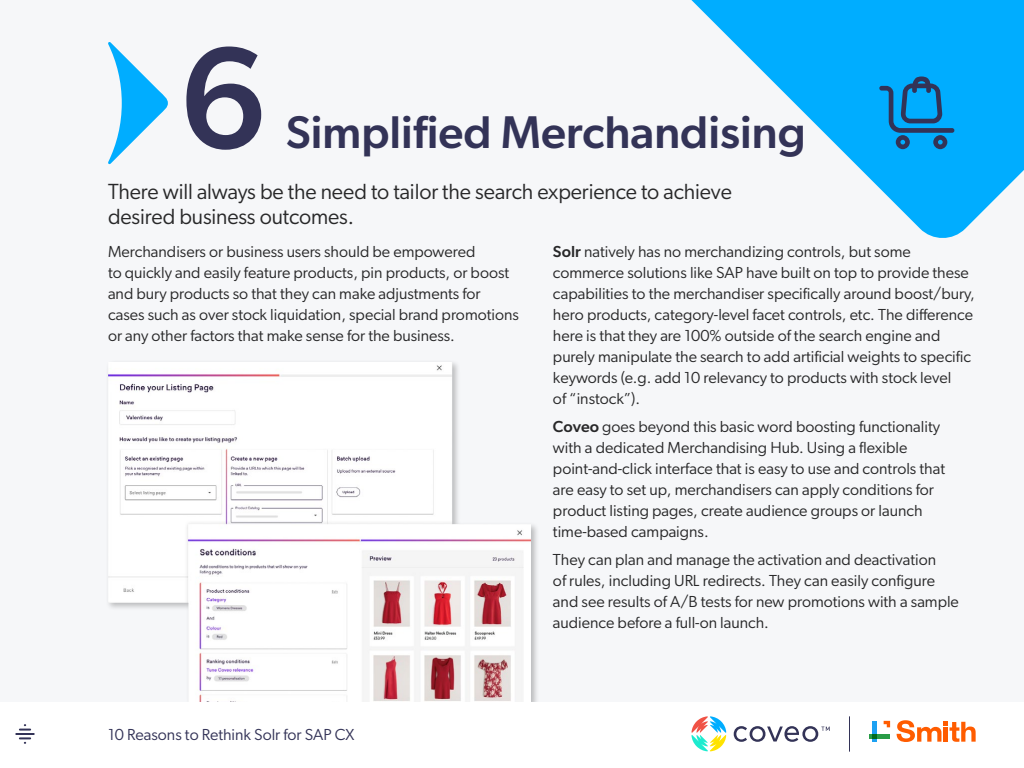
<style>
.page{position:relative;width:1024px;height:768px;background:#fff}
.page>*{position:absolute;margin:0;border:0;box-sizing:border-box;transform-origin:0 0}
.t1{font:500 145px "Gibson";color:#333357}
.t2{font:500 46px "Gibson";color:#333357}
.t3{font:22px/25px "Gibson";letter-spacing:-.005em;color:#282829}
.t4{font:16px/21px "Gibson";color:#282829}
.t5{font:16px "Gibson";color:#333357}
.s1{font-weight:500}
</style>
<div class="page">
<div style="left:0;top:0;width:1024px;height:702px;background:#f6f7f9"></div>
<svg style="left:691px;top:0;width:333px;height:238px;fill:#00adff"></svg>
<svg style="left:879px;top:76px;width:75px;height:73px;background:#0e8bd0"></svg>
<div style="left:106px;top:359px;width:434px;height:351px;background:#000;opacity:.25"></div>
<img style="left:108px;top:362px;width:423px;height:340px">
<div style="left:0;top:702px;width:1024px;height:66px;background:#fff"></div>
<svg style="left:16px;top:724px;width:18px;height:20px"></svg>
<svg style="left:734px;top:726px;width:96px;height:16px"></svg>
<svg style="left:692px;top:716px;width:34px;height:35px"></svg>
<hr style="left:849px;top:716px;width:1px;height:36px;background:#333357">
<svg style="left:884px;top:721px;width:6px;height:6px"></svg>
<hr style="left:873px;top:721px;width:4px;height:13px;background:#1da1f2">
<hr style="left:877px;top:734px;width:13px;height:4px;background:#299c47">
<svg style="left:869px;top:734px;width:8px;height:8px"></svg>
<svg style="left:897px;top:720px;width:79px;height:22px"></svg>
<svg style="left:108px;top:42px;width:60px;height:123px"></svg>
<h1 class="t1" style="left:179px;top:11px;width:89px">6</h1>
<h2 class="t2" style="left:286px;top:105px;width:521px">Simplified Merchandising</h2>
<h3 class="t3" style="left:108px;top:179px;width:625px">There will always be the need to tailor the search experience to achieve desired business outcomes.</h3>
<p class="t4" style="left:108px;top:241px;width:412px">Merchandisers or business users should be empowered<br>to quickly and easily feature products, pin products, or boost and bury products so that they can make adjustments for cases such as over stock liquidation, special brand promotions or any other factors that make sense for the business.</p>
<p class="t4" style="left:553px;top:241px;width:423px"><span class="s1">Solr</span> natively has no merchandizing controls, but some commerce solutions like SAP have built on top to provide these capabilities to the merchandiser specifically around boost/bury, hero products, category-level facet controls, etc. The difference here is that they are 100% outside of the search engine and purely manipulate the search to add artificial weights to specific keywords (e.g. add 10 relevancy to products with stock level<br>of “instock”).</p>
<p class="t4" style="left:553px;top:416px;width:394px"><span class="s1">Coveo</span> goes beyond this basic word boosting functionality with a dedicated Merchandising Hub. Using a flexible point-and-click interface that is easy to use and controls that are easy to set up, merchandisers can apply conditions for product listing pages, create audience groups or launch time-based campaigns.</p>
<p class="t4" style="left:553px;top:549px;width:407px">They can plan and manage the activation and deactivation<br>of rules, including URL redirects. They can easily configure and see results of A/B tests for new promotions with a sample audience before a full-on launch.</p>
<p class="t5" style="left:108px;top:724px;width:248px">10 Reasons to Rethink Solr for SAP CX</p>
</div>
